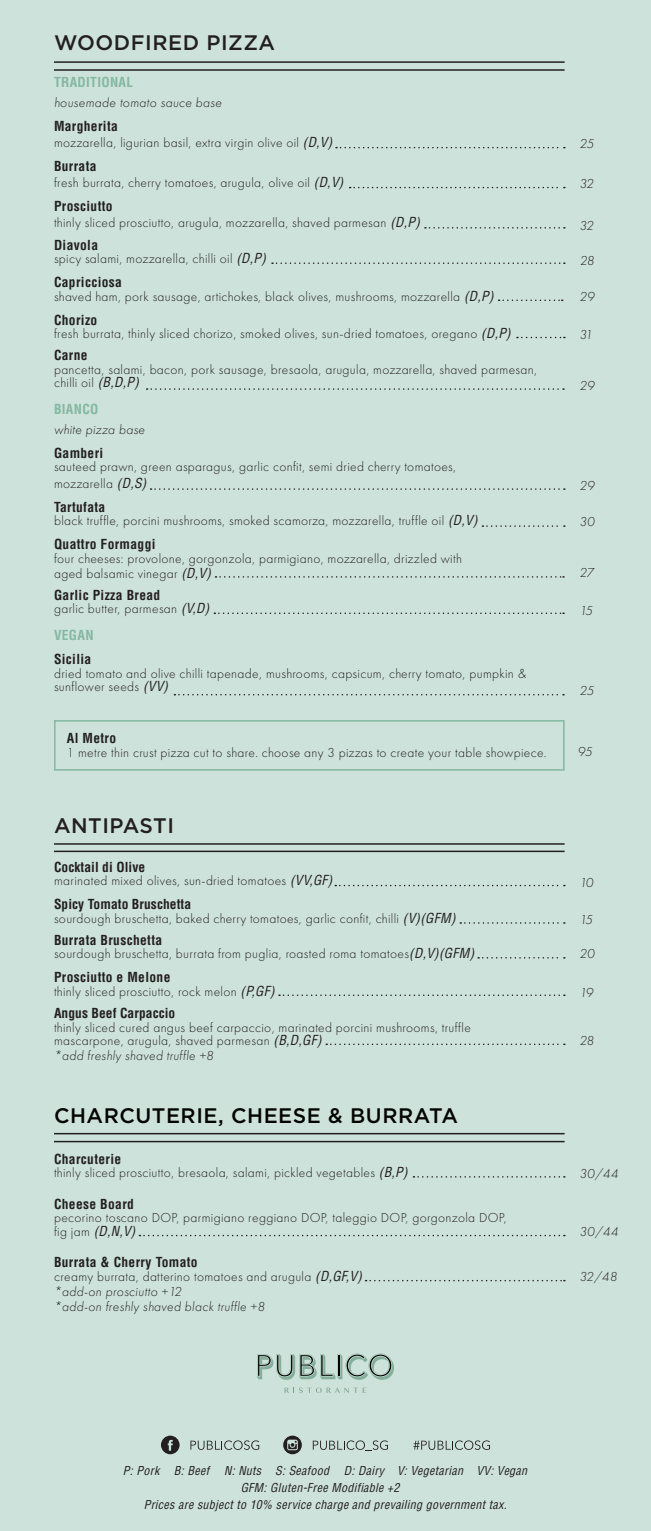
<style>
.page{position:relative;width:651px;height:1531px;background:#cde2da}
.page>*{position:absolute;margin:0;border:0;box-sizing:border-box;transform-origin:0 0}
.t1{font:500 21px "Gotham";letter-spacing:.025em;color:#040503}
.t2{font:500 21px "Gotham";letter-spacing:.025em;color:#231f20}
.t3{font:300 13.5px/13.5px "Futura New";letter-spacing:.025em;color:#231f20}
.t4{font:italic 300 13.5px/15px "Futura New";letter-spacing:.025em;color:#231f20}
.t5{font:700 condensed 13.5px "Helvetica LT Std";letter-spacing:.025em;color:#83b8a2}
.t6{font:italic condensed 12px "Helvetica LT Std";letter-spacing:.025em;color:#231f20}
.s1{font-family:"Helvetica LT Std";font-weight:700;font-stretch:condensed}
.s2{font-family:"Helvetica LT Std";font-weight:400;font-style:italic;font-stretch:condensed}
</style>
<div class="page">
<svg style="left:284px;top:1387px;width:82px;height:6px"></svg>
<svg style="left:257px;top:1353px;width:137px;height:27px"></svg>
<hr style="left:54px;top:843px;width:510px;height:2px;background:#231f20">
<hr style="left:54px;top:850px;width:510px;height:2px;background:#231f20">
<svg style="left:335px;top:885px;width:229px;height:1px"></svg>
<svg style="left:460px;top:922px;width:104px;height:2px"></svg>
<svg style="left:279px;top:994px;width:285px;height:2px"></svg>
<svg style="left:478px;top:957px;width:86px;height:1px"></svg>
<svg style="left:326px;top:1043px;width:238px;height:2px"></svg>
<svg style="left:349px;top:187px;width:215px;height:1px"></svg>
<svg style="left:336px;top:147px;width:228px;height:1px"></svg>
<svg style="left:425px;top:227px;width:139px;height:2px"></svg>
<svg style="left:482px;top:525px;width:82px;height:2px"></svg>
<svg style="left:215px;top:576px;width:349px;height:2px"></svg>
<svg style="left:214px;top:612px;width:350px;height:2px"></svg>
<svg style="left:517px;top:337px;width:47px;height:1px"></svg>
<svg style="left:150px;top:488px;width:414px;height:2px"></svg>
<svg style="left:498px;top:299px;width:64px;height:2px"></svg>
<svg style="left:272px;top:262px;width:292px;height:2px"></svg>
<hr style="left:54px;top:61px;width:510px;height:2px;background:#231f20">
<hr style="left:54px;top:69px;width:510px;height:2px;background:#231f20">
<div style="left:54px;top:720px;width:510px;height:50px;border:2px solid #83b8a2"></div>
<svg style="left:147px;top:388px;width:417px;height:2px"></svg>
<svg style="left:174px;top:694px;width:390px;height:1px"></svg>
<svg style="left:283px;top:1435px;width:19px;height:19px"></svg>
<svg style="left:161px;top:1435px;width:18px;height:19px"></svg>
<svg style="left:190px;top:1440px;width:69px;height:10px"></svg>
<svg style="left:313px;top:1440px;width:75px;height:11px"></svg>
<svg style="left:413px;top:1440px;width:77px;height:10px"></svg>
<svg style="left:413px;top:1176px;width:151px;height:1px"></svg>
<svg style="left:139px;top:1235px;width:425px;height:1px"></svg>
<hr style="left:54px;top:1133px;width:510px;height:1px;background:#231f20">
<hr style="left:54px;top:1141px;width:510px;height:1px;background:#231f20">
<svg style="left:365px;top:1280px;width:199px;height:1px"></svg>
<p class="t2" style="left:54px;top:29px;width:223px">WOODFIRED PIZZA</p>
<p class="t5" style="left:54px;top:74px;width:81px">TRADITIONAL</p>
<p class="t4" style="left:54px;top:95px;width:169px">housemade tomato sauce base</p>
<p class="t3" style="left:54px;top:118px;width:280px;line-height:16.2px"><span class="s1">Margherita<br></span>mozzarella, ligurian basil, extra virgin olive oil <span class="s2">(D,V)</span></p>
<p class="t3" style="left:54px;top:159px;width:291px;line-height:16.2px"><span class="s1">Burrata<br></span>fresh burrata, cherry tomatoes, arugula, olive oil <span class="s2">(D,V)</span></p>
<p class="t3" style="left:54px;top:199px;width:367px;line-height:16.2px"><span class="s1">Prosciutto<br></span>thinly sliced prosciutto, arugula, mozzarella, shaved parmesan <span class="s2">(D,P)</span></p>
<p class="t3" style="left:54px;top:238px;width:213px"><span class="s1">Diavola<br></span>spicy salami, mozzarella, chilli oil <span class="s2">(D,P)</span></p>
<p class="t3" style="left:54px;top:276px;width:441px"><span class="s1">Capricciosa<br></span>shaved ham, pork sausage, artichokes, black olives, mushrooms, mozzarella <span class="s2">(D,P)</span></p>
<p class="t3" style="left:54px;top:313px;width:458px"><span class="s1">Chorizo<br></span>fresh burrata, thinly sliced chorizo, smoked olives, sun-dried tomatoes, oregano <span class="s2">(D,P)</span></p>
<p class="t3" style="left:54px;top:349px;width:484px"><span class="s1">Carne<br></span>pancetta, salami, bacon, pork sausage, bresaola, arugula, mozzarella, shaved parmesan, chilli oil <span class="s2">(B,D,P)</span></p>
<p class="t5" style="left:54px;top:401px;width:46px">BIANCO</p>
<p class="t4" style="left:54px;top:422px;width:92px">white pizza base</p>
<p class="t3" style="left:54px;top:447px;width:404px"><span class="s1">Gamberi<br></span>sauteed prawn, green asparagus, garlic confit, semi dried cherry tomatoes,</p>
<p class="t3" style="left:54px;top:476px;width:94px">mozzarella <span class="s2">(D,S)</span></p>
<p class="t3" style="left:54px;top:500px;width:425px"><span class="s1">Tartufata<br></span>black truffle, porcini mushrooms, smoked scamorza, mozzarella, truffle oil <span class="s2">(D,V)</span></p>
<p class="t3" style="left:54px;top:538px;width:409px"><span class="s1">Quattro Formaggi<br></span>four cheeses: provolone, gorgonzola, parmigiano, mozzarella, drizzled with</p>
<p class="t3" style="left:54px;top:566px;width:158px">aged balsamic vinegar <span class="s2">(D,V)</span></p>
<p class="t3" style="left:54px;top:589px;width:157px"><span class="s1">Garlic Pizza Bread<br></span>garlic butter, parmesan <span class="s2">(V,D)</span></p>
<p class="t5" style="left:54px;top:627px;width:41px">VEGAN</p>
<p class="t3" style="left:54px;top:653px;width:473px"><span class="s1">Sicilia<br></span>dried tomato and olive chilli tapenade, mushrooms, capsicum, cherry tomato, pumpkin &amp; sunflower seeds <span class="s2">(VV)</span></p>
<p class="t3" style="left:67px;top:732px;width:481px"><span class="s1">Al Metro<br></span>1 metre thin crust pizza cut to share. choose any 3 pizzas to create your table showpiece.</p>
<p class="t2" style="left:54px;top:812px;width:121px">ANTIPASTI</p>
<p class="t3" style="left:54px;top:860px;width:280px"><span class="s1">Cocktail di Olive<br></span>marinated mixed olives, sun-dried tomatoes <span class="s2">(VV,GF)</span></p>
<p class="t3" style="left:54px;top:898px;width:403px"><span class="s1">Spicy Tomato Bruschetta<br></span>sourdough bruschetta, baked cherry tomatoes, garlic confit, chilli <span class="s2">(V)(GFM)</span></p>
<p class="t3" style="left:54px;top:934px;width:421px"><span class="s1">Burrata Bruschetta<br></span>sourdough bruschetta, burrata from puglia, roasted roma tomatoes<span class="s2">(D,V)(GFM)</span></p>
<p class="t3" style="left:54px;top:971px;width:222px"><span class="s1">Prosciutto e Melone<br></span>thinly sliced prosciutto, rock melon <span class="s2">(P,GF)</span></p>
<p class="t3" style="left:54px;top:1007px;width:418px"><span class="s1">Angus Beef Carpaccio<br></span>thinly sliced cured angus beef carpaccio, marinated porcini mushrooms, truffle mascarpone, arugula, shaved parmesan <span class="s2">(B,D,GF)</span></p>
<p class="t4" style="left:54px;top:1048px;width:161px">*add freshly shaved truffle +8</p>
<p class="t1" style="left:54px;top:1101px;width:405px">CHARCUTERIE, CHEESE &amp; BURRATA</p>
<p class="t3" style="left:54px;top:1153px;width:355px"><span class="s1">Charcuterie<br></span>thinly sliced prosciutto, bresaola, salami, pickled vegetables <span class="s2">(B,P)</span></p>
<p class="t3" style="left:54px;top:1198px;width:454px"><span class="s1">Cheese Board<br></span>pecorino toscano DOP, parmigiano reggiano DOP, taleggio DOP, gorgonzola DOP, fig jam <span class="s2">(D,N,V)</span></p>
<p class="t3" style="left:54px;top:1256px;width:309px"><span class="s1">Burrata &amp; Cherry Tomato<br></span>creamy burrata, datterino tomatoes and arugula <span class="s2">(D,GF,V)</span></p>
<p class="t4" style="left:54px;top:1284px;width:212px">*add-on prosciutto +12<br>*add-on freshly shaved black truffle +8</p>
<p class="t4" style="left:579px;top:136px;width:16px">25</p>
<p class="t4" style="left:579px;top:176px;width:16px">32</p>
<p class="t4" style="left:579px;top:218px;width:16px">32</p>
<p class="t4" style="left:579px;top:253px;width:16px">28</p>
<p class="t4" style="left:579px;top:289px;width:17px">29</p>
<p class="t4" style="left:579px;top:327px;width:15px">31</p>
<p class="t4" style="left:579px;top:378px;width:17px">29</p>
<p class="t4" style="left:579px;top:478px;width:17px">29</p>
<p class="t4" style="left:579px;top:514px;width:17px">30</p>
<p class="t4" style="left:579px;top:565px;width:16px">27</p>
<p class="t4" style="left:579px;top:603px;width:15px">15</p>
<p class="t4" style="left:579px;top:683px;width:16px">25</p>
<p class="t4" style="left:577px;top:744px;width:16px">95</p>
<p class="t4" style="left:579px;top:875px;width:15px">10</p>
<p class="t4" style="left:579px;top:912px;width:15px">15</p>
<p class="t4" style="left:579px;top:946px;width:17px">20</p>
<p class="t4" style="left:579px;top:984px;width:15px">19</p>
<p class="t4" style="left:579px;top:1033px;width:16px">28</p>
<p class="t4" style="left:579px;top:1166px;width:40px">30/44</p>
<p class="t4" style="left:579px;top:1224px;width:40px">30/44</p>
<p class="t4" style="left:579px;top:1269px;width:39px">32/48</p>
<p class="t6" style="left:123px;top:1463px;width:38px">P: Pork</p>
<p class="t6" style="left:174px;top:1463px;width:37px">B: Beef</p>
<p class="t6" style="left:224px;top:1463px;width:39px">N: Nuts</p>
<p class="t6" style="left:275px;top:1463px;width:56px">S: Seafood</p>
<p class="t6" style="left:344px;top:1463px;width:42px">D: Dairy</p>
<p class="t6" style="left:397px;top:1463px;width:67px">V: Vegetarian</p>
<p class="t6" style="left:476px;top:1463px;width:52px">VV: Vegan</p>
<p class="t6" style="left:144px;top:1496px;width:364px">Prices are subject to 10% service charge and prevailing government tax.</p>
<p class="t6" style="left:241px;top:1479px;width:160px">GFM: Gluten-Free Modifiable +2</p>
</div>
